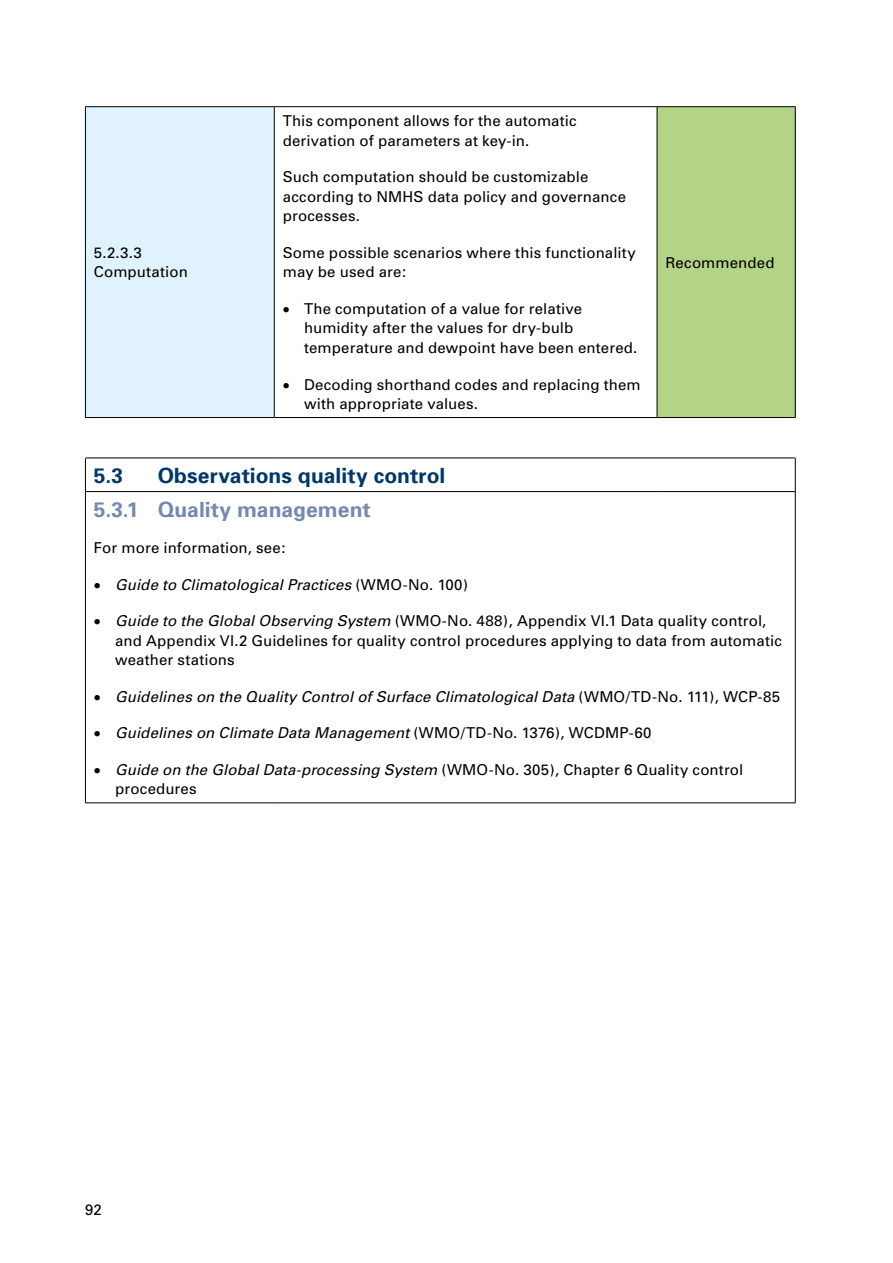
<style>
.page{position:relative;width:893px;height:1263px;background:#fff}
.page>*{position:absolute;margin:0;border:0;box-sizing:border-box;transform-origin:0 0}
.Title_2{font:700 21px "Univers";letter-spacing:.005em;color:#003869}
.Title_3{font:700 21px "Univers";letter-spacing:.005em;color:#7489af}
.Text_in_a_table__nor{font:15px/19.5px "Univers";letter-spacing:.01em;color:#000}
.t1{font:italic 15px "Univers";letter-spacing:.005em;color:#000}
.s1{font-style:normal}
.s2{font-style:italic}
</style>
<div class="page">
<div style="left:85px;top:107px;width:189px;height:310px;background:#dff2fd"></div>
<div style="left:657px;top:107px;width:138px;height:310px;background:#b3d386"></div>
<hr style="left:85px;top:106px;width:189px;height:1px;background:#000">
<hr style="left:85px;top:107px;width:1px;height:310px;background:#000">
<hr style="left:274px;top:106px;width:383px;height:1px;background:#000">
<hr style="left:274px;top:107px;width:1px;height:310px;background:#000">
<hr style="left:657px;top:106px;width:139px;height:1px;background:#000">
<hr style="left:657px;top:107px;width:1px;height:310px;background:#000">
<hr style="left:795px;top:107px;width:1px;height:310px;background:#000">
<hr style="left:85px;top:417px;width:189px;height:1px;background:#000">
<hr style="left:274px;top:417px;width:383px;height:1px;background:#000">
<hr style="left:657px;top:417px;width:139px;height:1px;background:#000">
<svg style="left:86px;top:457px;width:709px;height:345px"></svg>
<hr style="left:85px;top:458px;width:189px;height:1px;background:#000">
<hr style="left:274px;top:458px;width:383px;height:1px;background:#000">
<hr style="left:657px;top:458px;width:139px;height:1px;background:#000">
<hr style="left:85px;top:491px;width:189px;height:1px;background:#000">
<hr style="left:274px;top:491px;width:383px;height:1px;background:#000">
<hr style="left:657px;top:491px;width:139px;height:1px;background:#000">
<hr style="left:85px;top:802px;width:189px;height:1px;background:#000">
<hr style="left:274px;top:802px;width:383px;height:1px;background:#000">
<hr style="left:657px;top:802px;width:139px;height:1px;background:#000">
<hr style="left:85px;top:458px;width:1px;height:33px;background:#000">
<hr style="left:85px;top:492px;width:1px;height:310px;background:#000">
<hr style="left:795px;top:458px;width:1px;height:33px;background:#000">
<hr style="left:795px;top:492px;width:1px;height:310px;background:#000">
<p class="Text_in_a_table__nor" style="left:94px;top:243px;width:95px">5.2.3.3<br>Computation</p>
<p class="Text_in_a_table__nor" style="left:283px;top:112px;width:295px">This component allows for the automatic derivation of parameters at key-in.</p>
<p class="Text_in_a_table__nor" style="left:283px;top:168px;width:345px">Such computation should be customizable according to NMHS data policy and governance processes.</p>
<p class="Text_in_a_table__nor" style="left:283px;top:243px;width:354px">Some possible scenarios where this functionality may be used are:</p>
<p class="Text_in_a_table__nor" style="left:304px;top:299px;width:335px;text-indent:-21px">• The computation of a value for relative humidity after the values for dry-bulb temperature and dewpoint have been entered.</p>
<p class="Text_in_a_table__nor" style="left:304px;top:375px;width:338px;text-indent:-21px">• Decoding shorthand codes and replacing them with appropriate values.</p>
<p class="Text_in_a_table__nor" style="left:665px;top:253px;width:111px">Recommended</p>
<p class="Title_2" style="left:94px;top:463px;width:31px">5.3</p>
<p class="Title_2" style="left:158px;top:463px;width:289px">Observations quality control</p>
<p class="Title_3" style="left:94px;top:497px;width:278px">5.3.1 Quality management</p>
<p class="Text_in_a_table__nor" style="left:94px;top:538px;width:193px">For more information, see:</p>
<p class="t1" style="left:94px;top:576px;width:376px">• Guide to Climatological Practices <span class="s1">(WMO-No. 100)</span></p>
<p class="Text_in_a_table__nor" style="left:115px;top:611px;width:668px;text-indent:-21px">• <span class="s2">Guide to the Global Observing System</span> (WMO-No. 488), Appendix VI.1 Data quality control, and Appendix VI.2 Guidelines for quality control procedures applying to data from automatic weather stations</p>
<p class="t1" style="left:94px;top:688px;width:688px">• Guidelines on the Quality Control of Surface Climatological Data <span class="s1">(WMO/TD-No. 111), WCP-85</span></p>
<p class="t1" style="left:94px;top:724px;width:559px">• Guidelines on Climate Data Management <span class="s1">(WMO/TD-No. 1376), WCDMP-60</span></p>
<p class="Text_in_a_table__nor" style="left:115px;top:760px;width:630px;text-indent:-21px">• <span class="s2">Guide on the Global Data-processing System</span> (WMO-No. 305), Chapter 6 Quality control procedures</p>
<p class="Text_in_a_table__nor" style="left:85px;top:1200px;width:18px">92</p>
</div>
